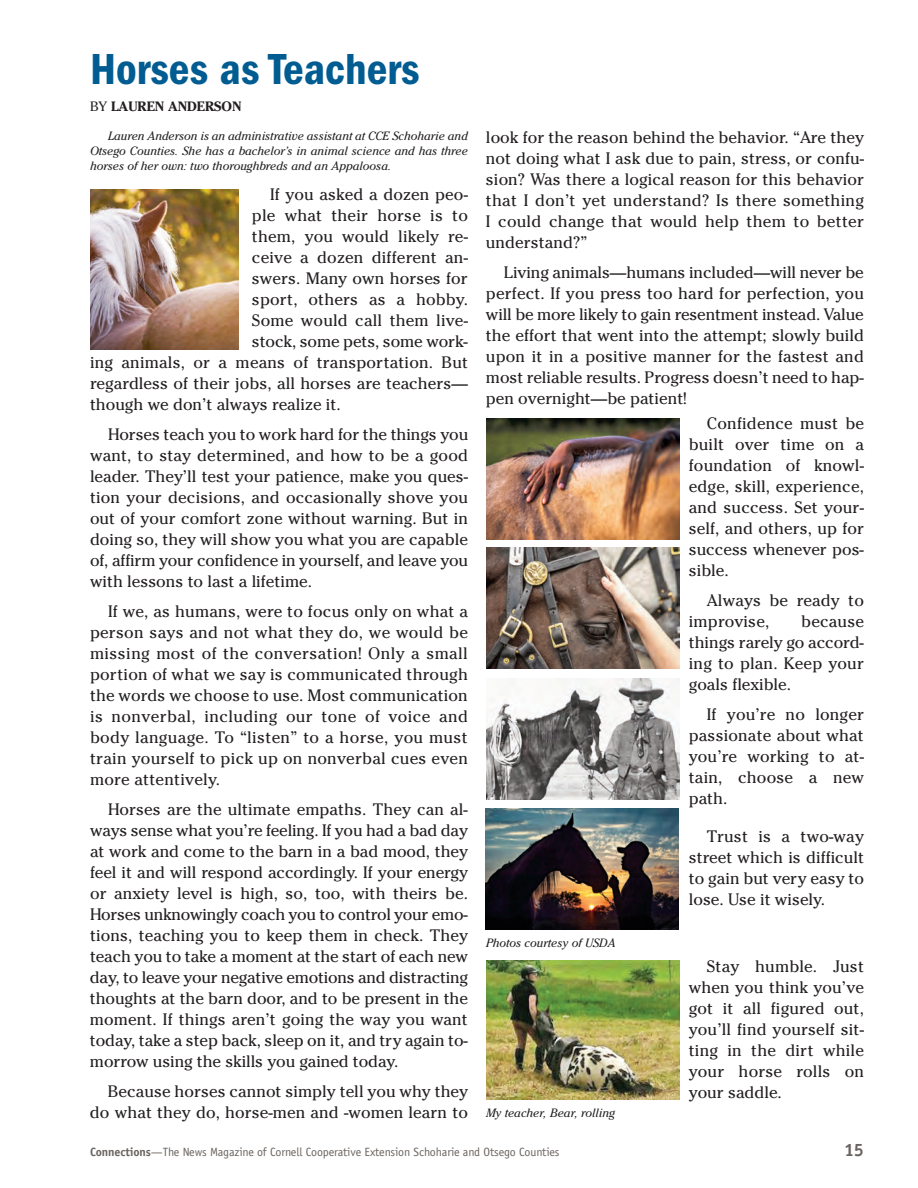
<style>
.page{position:relative;width:918px;height:1188px;background:#fff}
.page>*{position:absolute;margin:0;border:0;box-sizing:border-box;transform-origin:0 0}
.t1{font:600 condensed 45px "Franklin Gothic";color:#005c91}
.t2{font:700 18px "Officina Sans Std";color:#6a6460}
.t3{font:16.5px/21px "Cheltenham";letter-spacing:.005em;color:#231f20;text-align:justify}
.t4{font:700 13.5px "Cheltenham";color:#231f20}
.t5{font:italic 12px/15px "Cheltenham";color:#231f20;text-align:justify}
.t6{font:12px "Officina Sans Std";letter-spacing:-.01em;color:#6a6460}
.s1{font-weight:400}
.s2{font-weight:700}
</style>
<div class="page">
<img style="left:90px;top:190px;width:148px;height:159px">
<img style="left:486px;top:960px;width:194px;height:140px">
<img style="left:486px;top:418px;width:194px;height:122px">
<img style="left:486px;top:548px;width:194px;height:121px">
<img style="left:486px;top:678px;width:194px;height:122px">
<img style="left:485px;top:808px;width:194px;height:122px">
<h1 class="t1" style="left:90px;top:54px;width:331px">Horses as Teachers</h1>
<p class="t4" style="left:90px;top:101px;width:153px"><span class="s1">BY</span> LAUREN ANDERSON</p>
<p class="t5" style="left:90px;top:129px;width:380px;text-indent:18px">Lauren Anderson is an administrative assistant at CCE Schoharie and Otsego Counties. She has a bachelor’s in animal science and has three horses of her own: two thoroughbreds and an Appaloosa.</p>
<p class="t3" style="left:270px;top:183px;width:200px">If you asked a dozen peo-</p>
<p class="t3" style="left:252px;top:204px;width:217px">ple what their horse is to</p>
<p class="t3" style="left:252px;top:225px;width:217px">them, you would likely re-</p>
<p class="t3" style="left:252px;top:246px;width:217px">ceive a dozen different an-</p>
<p class="t3" style="left:252px;top:267px;width:217px">swers. Many own horses for</p>
<p class="t3" style="left:252px;top:288px;width:217px">sport, others as a hobby.</p>
<p class="t3" style="left:252px;top:309px;width:217px">Some would call them live-</p>
<p class="t3" style="left:252px;top:330px;width:217px">stock, some pets, some work-</p>
<p class="t3" style="left:90px;top:351px;width:380px">ing animals, or a means of transportation. But</p>
<p class="t3" style="left:90px;top:372px;width:379px">regardless of their jobs, all horses are teachers—</p>
<p class="t3" style="left:90px;top:393px;width:252px">though we don’t always realize it.</p>
<p class="t3" style="left:90px;top:423px;width:380px;text-indent:18px">Horses teach you to work hard for the things you want, to stay determined, and how to be a good leader. They’ll test your patience, make you ques&shy;tion your decisions, and occasionally shove you out of your comfort zone without warning. But in doing so, they will show you what you are capable of, affirm your confidence in yourself, and leave you with lessons to last a lifetime.</p>
<p class="t3" style="left:90px;top:600px;width:380px;text-indent:18px">If we, as humans, were to focus only on what a person says and not what they do, we would be missing most of the conversation! Only a small portion of what we say is communicated through the words we choose to use. Most communication is nonverbal, including our tone of voice and body language. To “listen” to a horse, you must train yourself to pick up on nonverbal cues even more attentively.</p>
<p class="t3" style="left:90px;top:799px;width:380px;text-indent:18px">Horses are the ultimate empaths. They can al&shy;ways sense what you’re feeling. If you had a bad day at work and come to the barn in a bad mood, they feel it and will respond accordingly. If your energy or anxiety level is high, so, too, with theirs be.<br>Horses unknowingly coach you to control your emo&shy;tions, teaching you to keep them in check. They teach you to take a moment at the start of each new day, to leave your negative emotions and distracting thoughts at the barn door, and to be present in the moment. If things aren’t going the way you want today, take a step back, sleep on it, and try again to&shy;morrow using the skills you gained today.</p>
<p class="t3" style="left:90px;top:1081px;width:380px;text-align:right">Because horses cannot simply tell you why they do what they do, horse-men and -women learn to</p>
<p class="t3" style="left:486px;top:127px;width:380px">look for the reason behind the behavior. “Are they not doing what I ask due to pain, stress, or confu&shy;sion? Was there a logical reason for this behavior that I don’t yet understand? Is there something I could change that would help them to better understand?”</p>
<p class="t3" style="left:486px;top:262px;width:380px;text-indent:18px">Living animals—humans included—will never be perfect. If you press too hard for perfection, you will be more likely to gain resentment instead. Value the effort that went into the attempt; slowly build upon it in a positive manner for the fastest and most reliable results. Progress doesn’t need to hap&shy;pen overnight—be patient!</p>
<p class="t5" style="left:486px;top:937px;width:131px">Photos courtesy of USDA</p>
<p class="t5" style="left:486px;top:1106px;width:131px">My teacher, Bear, rolling</p>
<p class="t3" style="left:689px;top:413px;width:177px;text-indent:18px">Confidence must be built over time on a foundation of knowl&shy;edge, skill, experience, and success. Set your&shy;self, and others, up for success whenever pos&shy;sible.</p>
<p class="t3" style="left:689px;top:590px;width:177px;text-indent:18px">Always be ready to improvise,</p>
<p class="t3" style="left:689px;top:611px;width:177px;text-indent:112px">because things rarely go accord&shy;ing to plan. Keep your goals flexible.</p>
<p class="t3" style="left:689px;top:704px;width:177px;text-indent:18px">If you’re no longer passionate about what you’re working to at&shy;tain, choose a new path.</p>
<p class="t3" style="left:689px;top:826px;width:177px;text-indent:18px">Trust is a two-way street which is difficult to gain but very easy to lose. Use it wisely.</p>
<p class="t3" style="left:689px;top:956px;width:177px;text-indent:18px">Stay humble. Just when you think you’ve got it all figured out, you’ll find yourself sit&shy;ting in the dirt while your horse rolls on your saddle.</p>
<p class="t6" style="left:90px;top:1147px;width:471px"><span class="s2">Connections</span>—The News Magazine of Cornell Cooperative Extension Schoharie and Otsego Counties</p>
<p class="t2" style="left:844px;top:1143px;width:21px">15</p>
</div>
